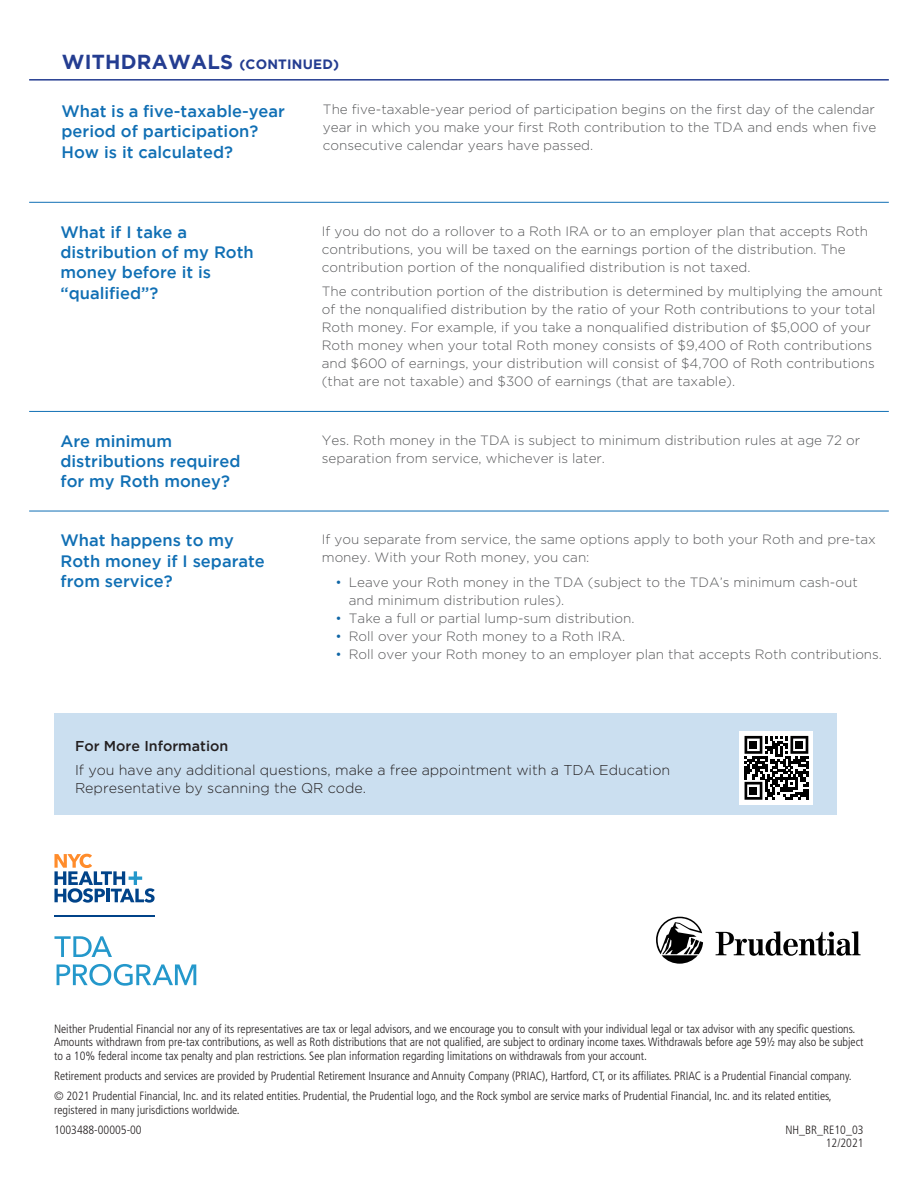
<style>
.page{position:relative;width:918px;height:1188px;background:#fff}
.page>*{position:absolute;margin:0;border:0;box-sizing:border-box;transform-origin:0 0}
.t1{font:700 20.25px "Gotham";letter-spacing:.015em;color:#243d91}
.Question{font:500 16.5px/20.2px "Gotham";color:#106fb4}
.Body{font:300 14.25px/18px "Gotham";color:#231f20}
.Body-2{font:500 14.25px "Gotham";color:#231f20}
.Body-3{font:300 13.5px/18px "Gotham";color:#57585a}
.Disclosure{font:300 condensed 12px/13.5px "Frutiger LT Std";color:#231f20}
.s1{font-size:13.5px}
.s2{color:#0f65a5}
</style>
<div class="page">
<hr style="left:29px;top:79px;width:860px;height:2px;background:#243d91">
<hr style="left:29px;top:202px;width:860px;height:1px;background:#106fb4">
<hr style="left:29px;top:411px;width:860px;height:1px;background:#106fb4">
<hr style="left:29px;top:511px;width:860px;height:1px;background:#106fb4">
<svg style="left:54px;top:854px;width:101px;height:49px"></svg>
<hr style="left:54px;top:915px;width:101px;height:1px;background:#004389">
<svg style="left:54px;top:936px;width:58px;height:21px"></svg>
<svg style="left:57px;top:964px;width:139px;height:22px"></svg>
<svg style="left:656px;top:917px;width:47px;height:47px"></svg>
<svg style="left:716px;top:931px;width:145px;height:25px"></svg>
<div style="left:54px;top:713px;width:783px;height:101px;background:#cbdff0"></div>
<div style="left:739px;top:731px;width:74px;height:74px;background:#fff"></div>
<svg style="left:745px;top:736px;width:63px;height:64px"></svg>
<div style="left:750px;top:741px;width:7px;height:8px;background:#000"></div>
<div style="left:796px;top:741px;width:7px;height:8px;background:#000"></div>
<div style="left:750px;top:787px;width:7px;height:8px;background:#000"></div>
<h1 class="t1" style="left:62px;top:50px;width:279px">WITHDRAWALS <span class="s1">(CONTINUED)</span></h1>
<h3 class="Question" style="left:62px;top:101px;width:225px">What is a five-taxable-year period of participation?<br>How is it calculated?</h3>
<p class="Body-3" style="left:323px;top:100px;width:555px;text-align:justify">The five-taxable-year period of participation begins on the first day of the calendar year in which you make your first Roth contribution to the TDA and ends when five consecutive calendar years have passed.</p>
<h3 class="Question" style="left:60px;top:221px;width:195px">What if I take a distribution of my Roth money before it is “qualified”?</h3>
<p class="Body-3" style="left:322px;top:222px;width:548px">If you do not do a rollover to a Roth IRA or to an employer plan that accepts Roth contributions, you will be taxed on the earnings portion of the distribution. The contribution portion of the nonqualified distribution is not taxed.</p>
<p class="Body-3" style="left:322px;top:282px;width:563px">The contribution portion of the distribution is determined by multiplying the amount of the nonqualified distribution by the ratio of your Roth contributions to your total Roth money. For example, if you take a nonqualified distribution of $5,000 of your Roth money when your total Roth money consists of $9,400 of Roth contributions and $600 of earnings, your distribution will consist of $4,700 of Roth contributions (that are not taxable) and $300 of earnings (that are taxable).</p>
<h3 class="Question" style="left:60px;top:431px;width:181px">Are minimum distributions required for my Roth money?</h3>
<p class="Body-3" style="left:322px;top:431px;width:540px">Yes. Roth money in the TDA is subject to minimum distribution rules at age 72 or separation from service, whichever is later.</p>
<h3 class="Question" style="left:60px;top:530px;width:206px">What happens to my<br>Roth money if I separate from service?</h3>
<p class="Body-3" style="left:322px;top:530px;width:556px">If you separate from service, the same options apply to both your Roth and pre-tax money. With your Roth money, you can:</p>
<p class="Body-3" style="left:349px;top:573px;width:510px;text-indent:-14px"><span class="s2">•</span> Leave your Roth money in the TDA (subject to the TDA’s minimum cash-out and minimum distribution rules).</p>
<p class="Body-3" style="left:335px;top:609px;width:301px"><span class="s2">•</span> Take a full or partial lump-sum distribution.</p>
<p class="Body-3" style="left:335px;top:627px;width:291px"><span class="s2">•</span> Roll over your Roth money to a Roth IRA.</p>
<p class="Body-3" style="left:335px;top:645px;width:548px"><span class="s2">•</span> Roll over your Roth money to an employer plan that accepts Roth contributions.</p>
<p class="Body-2" style="left:75px;top:738px;width:155px">For More Information</p>
<p class="Body" style="left:75px;top:761px;width:597px">If you have any additional questions, make a free appointment with a TDA Education<br>Representative by scanning the QR code.</p>
<p class="Disclosure" style="left:54px;top:1022px;width:811px">Neither Prudential Financial nor any of its representatives are tax or legal advisors, and we encourage you to consult with your individual legal or tax advisor with any specific questions.<br>Amounts withdrawn from pre-tax contributions, as well as Roth distributions that are not qualified, are subject to ordinary income taxes. Withdrawals before age 59½ may also be subject to a 10% federal income tax penalty and plan restrictions. See plan information regarding limitations on withdrawals from your account.</p>
<p class="Disclosure" style="left:54px;top:1069px;width:799px">Retirement products and services are provided by Prudential Retirement Insurance and Annuity Company (PRIAC), Hartford, CT, or its affiliates. PRIAC is a Prudential Financial company.</p>
<p class="Disclosure" style="left:54px;top:1089px;width:779px">© 2021 Prudential Financial, Inc. and its related entities. Prudential, the Prudential logo, and the Rock symbol are service marks of Prudential Financial, Inc. and its related entities, registered in many jurisdictions worldwide.</p>
<p class="Disclosure" style="left:54px;top:1123px;width:89px">1003488-00005-00</p>
<p class="Disclosure" style="left:785px;top:1123px;width:80px">NH_BR_RE10_03</p>
<p class="Disclosure" style="left:826px;top:1137px;width:39px">12/2021</p>
</div>
